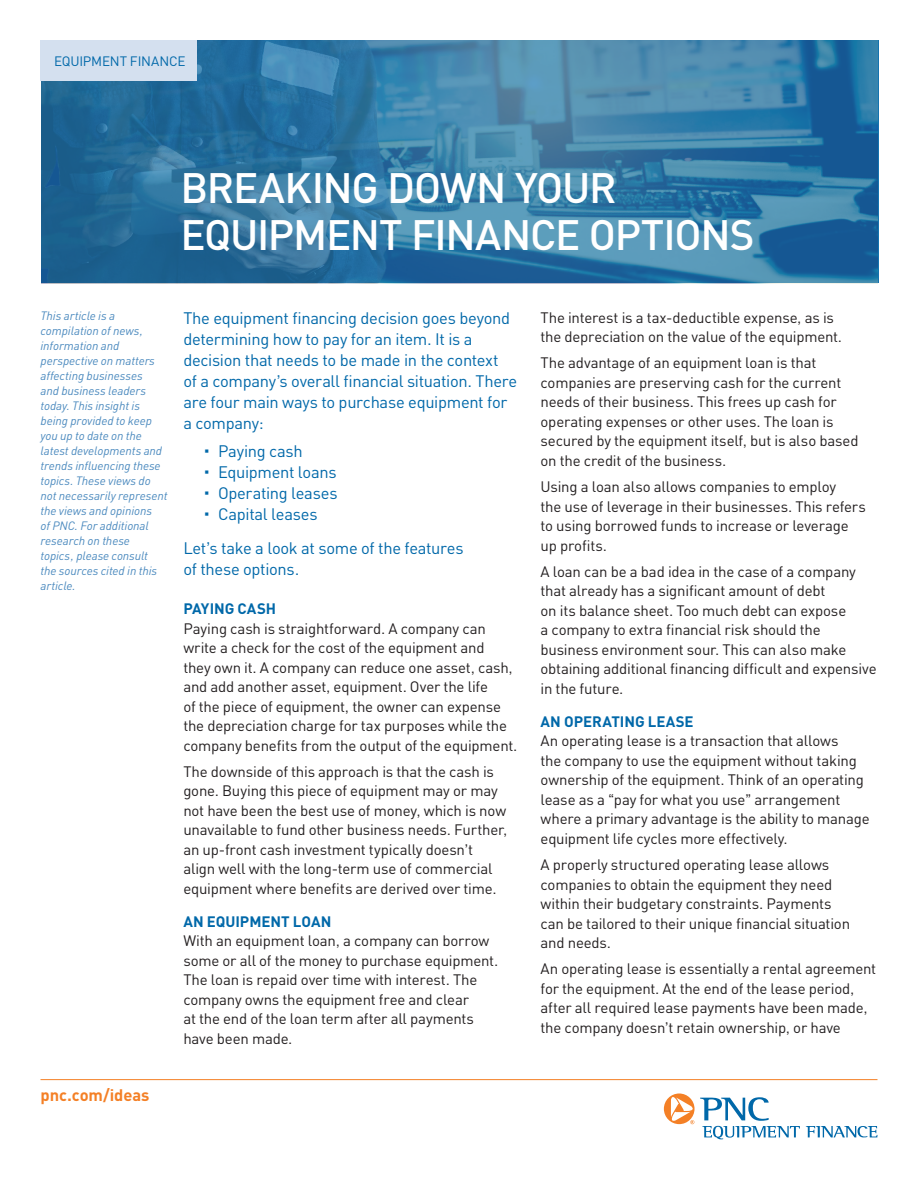
<style>
.page{position:relative;width:918px;height:1188px;background:#fff}
.page>*{position:absolute;margin:0;border:0;box-sizing:border-box;transform-origin:0 0}
.Paragraph_Style_1{font:500 42px/46.5px "PNC Sans";letter-spacing:-.03em;color:#fff}
.t1{font:16.5px/21px "PNC Sans";letter-spacing:-.02em;color:#0068a9}
.Paragraph_Style_1-2{font:700 16.5px "PNC Sans";letter-spacing:-.005em;color:#f48026}
.t2{font:15px/19.5px "PNC Sans";letter-spacing:-.015em;color:#231f20}
.t3{font:700 15px "PNC Sans";color:#0068a9}
.t4{font:13.5px "PNC Sans";letter-spacing:-.015em;color:#0068a9}
.Paragraph_Style_1-3{font:italic 12px/15px "PNC Sans";letter-spacing:-.005em;color:#4a89be}
.s1{font-weight:700;color:#0068a9}
</style>
<div class="page">
<img style="left:41px;top:40px;width:837px;height:244px">
<hr style="left:40px;top:1079px;width:838px;height:1px;background:#f48026">
<div style="left:40px;top:40px;width:157px;height:41px;background:#d4e0ef"></div>
<svg style="left:664px;top:1094px;width:213px;height:45px"></svg>
<p class="t4" style="left:54px;top:53px;width:133px">EQUIPMENT FINANCE</p>
<p class="Paragraph_Style_1" style="left:180px;top:163px;width:576px">BREAKING DOWN YOUR<br>EQUIPMENT FINANCE OPTIONS</p>
<p class="Paragraph_Style_1-3" style="left:40px;top:308px;width:129px">This article is a compilation of news, information and perspective on matters affecting businesses<br>and business leaders today. This insight is being provided to keep you up to date on the latest developments and trends influencing these topics. These views do not necessarily represent the views and opinions<br>of PNC. For additional research on these<br>topics, please consult<br>the sources cited in this article.</p>
<p class="t1" style="left:183px;top:307px;width:335px">The equipment financing decision goes beyond determining how to pay for an item. It is a decision that needs to be made in the context<br>of a company’s overall financial situation. There are four main ways to purchase equipment for a company:</p>
<p class="t1" style="left:204px;top:440px;width:101px">• Paying cash</p>
<p class="t1" style="left:204px;top:461px;width:135px">• Equipment loans</p>
<p class="t1" style="left:204px;top:482px;width:135px">• Operating leases</p>
<p class="t1" style="left:204px;top:503px;width:115px">• Capital leases</p>
<p class="t1" style="left:183px;top:537px;width:282px">Let’s take a look at some of the features of these options.</p>
<p class="t3" style="left:183px;top:599px;width:94px">PAYING CASH</p>
<p class="t2" style="left:183px;top:618px;width:336px">Paying cash is straightforward. A company can write a check for the cost of the equipment and<br>they own it. A company can reduce one asset, cash, and add another asset, equipment. Over the life<br>of the piece of equipment, the owner can expense the depreciation charge for tax purposes while the company benefits from the output of the equipment.</p>
<p class="t2" style="left:183px;top:761px;width:325px">The downside of this approach is that the cash is gone. Buying this piece of equipment may or may not have been the best use of money, which is now unavailable to fund other business needs. Further, an up-front cash investment typically doesn’t align well with the long-term use of commercial equipment where benefits are derived over time.</p>
<p class="t2" style="left:183px;top:911px;width:316px"><span class="s1">AN EQUIPMENT LOAN<br></span>With an equipment loan, a company can borrow some or all of the money to purchase equipment.<br>The loan is repaid over time with interest. The company owns the equipment free and clear<br>at the end of the loan term after all payments have been made.</p>
<p class="Paragraph_Style_1-2" style="left:40px;top:1084px;width:110px">pnc.com/ideas</p>
<p class="t2" style="left:541px;top:307px;width:303px">The interest is a tax-deductible expense, as is the depreciation on the value of the equipment.</p>
<p class="t2" style="left:541px;top:353px;width:320px">The advantage of an equipment loan is that companies are preserving cash for the current needs of their business. This frees up cash for operating expenses or other uses. The loan is secured by the equipment itself, but is also based on the credit of the business.</p>
<p class="t2" style="left:541px;top:477px;width:327px">Using a loan also allows companies to employ<br>the use of leverage in their businesses. This refers to using borrowed funds to increase or leverage up profits.</p>
<p class="t2" style="left:541px;top:562px;width:338px">A loan can be a bad idea in the case of a company that already has a significant amount of debt<br>on its balance sheet. Too much debt can expose<br>a company to extra financial risk should the business environment sour. This can also make obtaining additional financing difficult and expensive in the future.</p>
<p class="t3" style="left:541px;top:712px;width:155px">AN OPERATING LEASE</p>
<p class="t2" style="left:541px;top:731px;width:331px">An operating lease is a transaction that allows<br>the company to use the equipment without taking ownership of the equipment. Think of an operating lease as a “pay for what you use” arrangement where a primary advantage is the ability to manage equipment life cycles more effectively.</p>
<p class="t2" style="left:541px;top:855px;width:311px">A properly structured operating lease allows companies to obtain the equipment they need within their budgetary constraints. Payments can be tailored to their unique financial situation and needs.</p>
<p class="t2" style="left:541px;top:959px;width:337px">An operating lease is essentially a rental agreement for the equipment. At the end of the lease period, after all required lease payments have been made, the company doesn’t retain ownership, or have</p>
</div>
